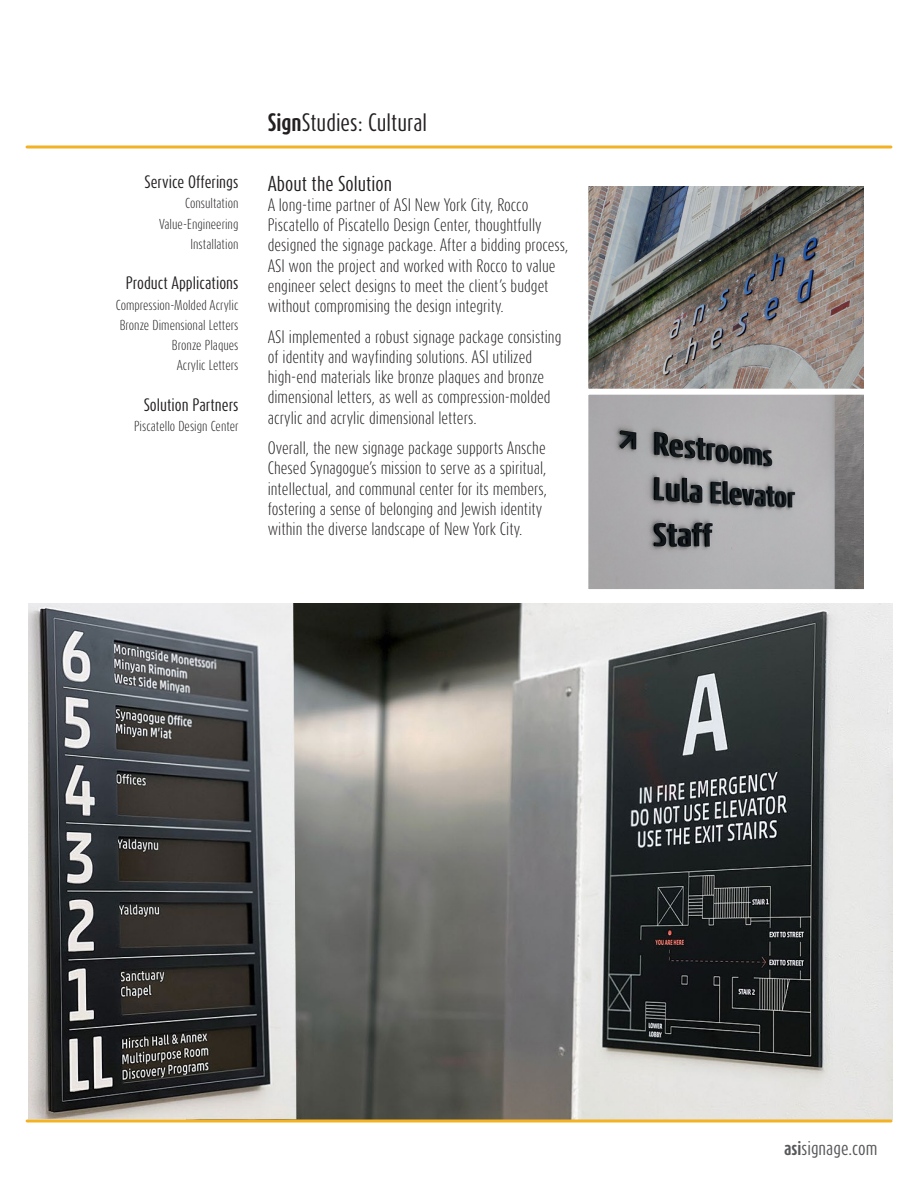
<style>
.page{position:relative;width:918px;height:1188px;background:#fff}
.page>*{position:absolute;margin:0;border:0;box-sizing:border-box;transform-origin:0 0}
.t1{font:21px "Dax Compact Pro";color:#231f20}
.MOD_CS_Body_Subhead{font:18px "Dax Compact Pro";color:#231f20}
.t2{font:16.5px "Dax Compact Pro";color:#57585a}
.MOD_Body_Copy{font:300 15px/20.2px "Dax Compact Pro";color:#231f20}
.MOD_CS_Side_Tab{font:15px "Dax Compact Pro";color:#231f20}
.MOD_CS_Side_Tab_Titl{font:15px "Dax Compact Pro";color:#231f20}
.MOD_CS_Side_Tab-2{font:300 12px "Dax Compact Pro";color:#231f20}
.s1{font-weight:700}
</style>
<div class="page">
<img style="left:28px;top:603px;width:864px;height:517px">
<img style="left:588px;top:186px;width:276px;height:203px">
<svg style="left:588px;top:394px;width:276px;height:196px;background:#9b9b9d"></svg>
<hr style="left:27px;top:146px;width:864px;height:2px;background:#f3b124">
<hr style="left:27px;top:1119px;width:864px;height:3px;background:#f3b124">
<p class="MOD_CS_Side_Tab_Titl" style="left:144px;top:172px;width:96px">Service Offerings</p>
<p class="MOD_CS_Side_Tab-2" style="left:185px;top:196px;width:55px">Consultation</p>
<p class="MOD_CS_Side_Tab-2" style="left:159px;top:216px;width:81px">Value-Engineering</p>
<p class="MOD_CS_Side_Tab-2" style="left:190px;top:236px;width:50px">Installation</p>
<p class="MOD_CS_Side_Tab" style="left:126px;top:273px;width:114px">Product Applications</p>
<p class="MOD_CS_Side_Tab-2" style="left:116px;top:297px;width:124px">Compression-Molded Acrylic</p>
<p class="MOD_CS_Side_Tab-2" style="left:120px;top:317px;width:120px">Bronze Dimensional Letters</p>
<p class="MOD_CS_Side_Tab-2" style="left:172px;top:337px;width:68px">Bronze Plaques</p>
<p class="MOD_CS_Side_Tab-2" style="left:177px;top:358px;width:63px">Acrylic Letters</p>
<p class="MOD_CS_Side_Tab" style="left:144px;top:395px;width:96px">Solution Partners</p>
<p class="MOD_CS_Side_Tab-2" style="left:134px;top:418px;width:106px">Piscatello Design Center</p>
<p class="t1" style="left:268px;top:109px;width:161px"><span class="s1">Sign</span>Studies: Cultural</p>
<p class="MOD_CS_Body_Subhead" style="left:268px;top:171px;width:126px">About the Solution</p>
<p class="MOD_Body_Copy" style="left:268px;top:195px;width:302px">A long-time partner of ASI New York City, Rocco Piscatello of Piscatello Design Center, thoughtfully designed the signage package. After a bidding process, ASI won the project and worked with Rocco to value engineer select designs to meet the client’s budget without compromising the design integrity.</p>
<p class="MOD_Body_Copy" style="left:268px;top:327px;width:295px">ASI implemented a robust signage package consisting of identity and wayfinding solutions. ASI utilized high-end materials like bronze plaques and bronze dimensional letters, as well as compression-molded acrylic and acrylic dimensional letters.</p>
<p class="MOD_Body_Copy" style="left:268px;top:438px;width:281px">Overall, the new signage package supports Ansche Chesed Synagogue’s mission to serve as a spiritual, intellectual, and communal center for its members, fostering a sense of belonging and Jewish identity within the diverse landscape of New York City.</p>
<p class="t2" style="left:784px;top:1137px;width:95px"><span class="s1">asi</span>signage.com</p>
</div>
